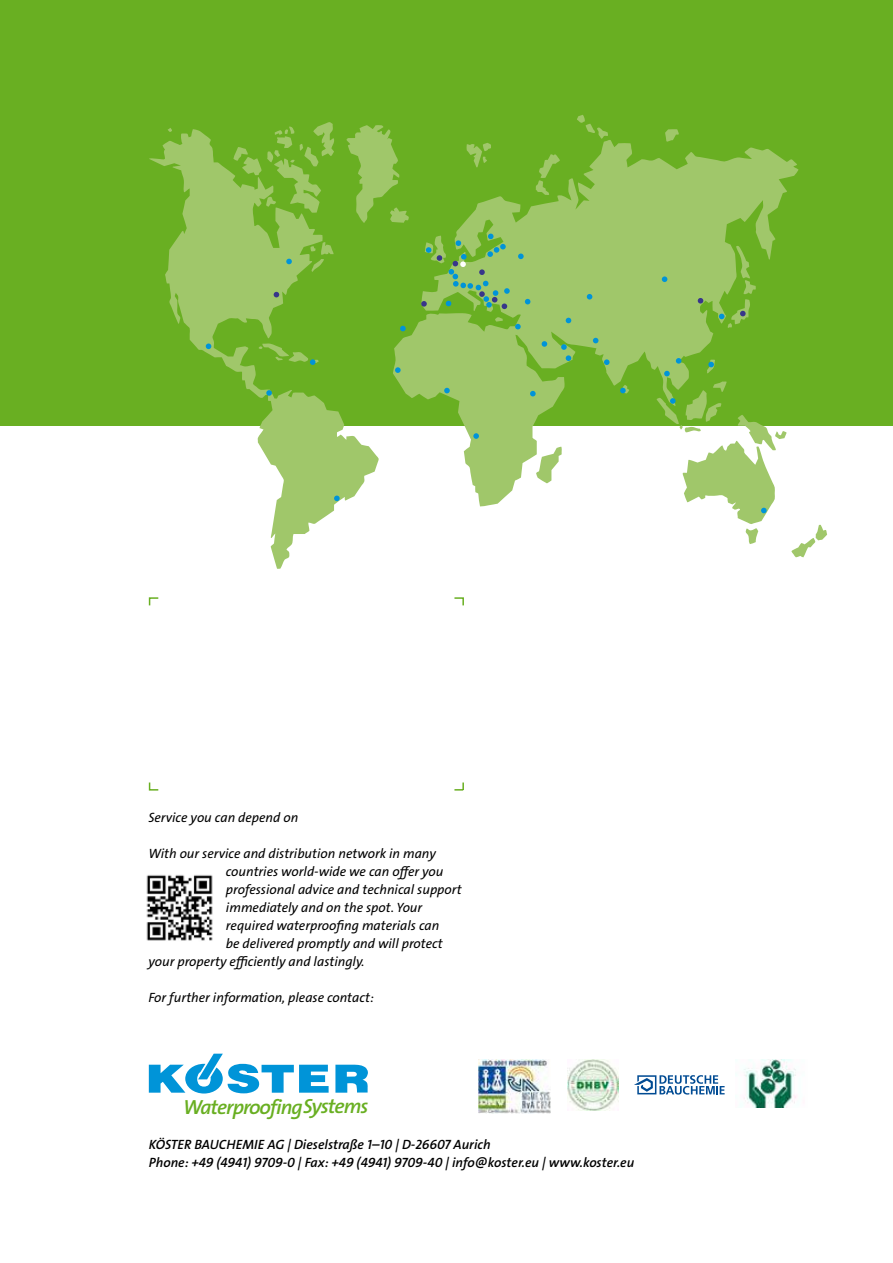
<style>
.page{position:relative;width:893px;height:1263px;background:#fff}
.page>*{position:absolute;margin:0;border:0;box-sizing:border-box;transform-origin:0 0}
.t1{font:20.55px "The Sans LP6 Se Bld IT";letter-spacing:-.05em;color:#69af22}
.t2{font:13.5px "The Sans LP5 Plain IT";color:#000}
.t3{font:13.5px/18px "The Sans LP6 Se Bld IT";color:#000}
</style>
<div class="page">
<div style="left:0;top:0;width:893px;height:425px;background:#69af22"></div>
<svg style="left:335px;top:1065px;width:33px;height:28px"></svg>
<svg style="left:149px;top:1054px;width:180px;height:39px"></svg>
<img style="left:146px;top:875px;width:67px;height:66px">
<img style="left:478px;top:1060px;width:73px;height:53px">
<img style="left:568px;top:1059px;width:51px;height:51px">
<svg style="left:634px;top:1075px;width:91px;height:19px"></svg>
<img style="left:743px;top:1060px;width:54px;height:48px">
<svg style="left:577px;top:115px;width:31px;height:24px"></svg>
<svg style="left:149px;top:129px;width:230px;height:440px"></svg>
<svg style="left:346px;top:125px;width:47px;height:98px"></svg>
<svg style="left:665px;top:129px;width:14px;height:11px"></svg>
<svg style="left:393px;top:140px;width:406px;height:366px;fill:#a0c76a"></svg>
<svg style="left:466px;top:143px;width:25px;height:25px"></svg>
<svg style="left:233px;top:122px;width:101px;height:91px"></svg>
<svg style="left:310px;top:242px;width:24px;height:30px"></svg>
<svg style="left:495px;top:317px;width:8px;height:5px"></svg>
<svg style="left:274px;top:292px;width:5px;height:5px"></svg>
<svg style="left:698px;top:298px;width:5px;height:6px"></svg>
<svg style="left:444px;top:388px;width:6px;height:5px"></svg>
<svg style="left:518px;top:254px;width:6px;height:5px"></svg>
<svg style="left:566px;top:318px;width:5px;height:5px"></svg>
<svg style="left:604px;top:359px;width:6px;height:6px"></svg>
<svg style="left:525px;top:295px;width:5px;height:9px"></svg>
<svg style="left:400px;top:326px;width:6px;height:5px"></svg>
<svg style="left:561px;top:344px;width:10px;height:17px"></svg>
<svg style="left:542px;top:341px;width:5px;height:6px"></svg>
<svg style="left:395px;top:367px;width:6px;height:6px"></svg>
<svg style="left:515px;top:324px;width:6px;height:5px"></svg>
<svg style="left:620px;top:385px;width:9px;height:8px"></svg>
<svg style="left:587px;top:294px;width:5px;height:5px"></svg>
<svg style="left:266px;top:390px;width:6px;height:6px"></svg>
<svg style="left:259px;top:343px;width:60px;height:22px"></svg>
<svg style="left:662px;top:276px;width:5px;height:6px"></svg>
<svg style="left:530px;top:391px;width:6px;height:5px"></svg>
<svg style="left:593px;top:336px;width:8px;height:7px"></svg>
<svg style="left:286px;top:259px;width:6px;height:5px"></svg>
<svg style="left:473px;top:433px;width:6px;height:6px"></svg>
<svg style="left:657px;top:358px;width:170px;height:199px"></svg>
<svg style="left:334px;top:496px;width:6px;height:5px"></svg>
<svg style="left:719px;top:245px;width:37px;height:83px"></svg>
<svg style="left:206px;top:343px;width:5px;height:6px"></svg>
<svg style="left:421px;top:234px;width:89px;height:75px"></svg>
<p class="t2" style="left:148px;top:808px;width:151px">Service you can depend on</p>
<p class="t2" style="left:148px;top:844px;width:289px">With our service and distribution network in many</p>
<p class="t2" style="left:226px;top:862px;width:219px">countries world-wide we can offer you</p>
<p class="t2" style="left:226px;top:880px;width:237px">professional advice and technical support</p>
<p class="t2" style="left:226px;top:898px;width:198px">immediately and on the spot. Your</p>
<p class="t2" style="left:226px;top:916px;width:215px">required waterproofing materials can</p>
<p class="t2" style="left:226px;top:934px;width:218px">be delivered promptly and will protect</p>
<p class="t2" style="left:148px;top:952px;width:218px">your property efficiently and lastingly.</p>
<p class="t2" style="left:148px;top:988px;width:227px">For further information, please contact:</p>
<h1 class="t1" style="left:183px;top:1093px;width:187px">WaterproofingSystems</h1>
<p class="t3" style="left:149px;top:1136px;width:487px">KÖSTER BAUCHEMIE AG | Dieselstraße 1–10 | D-26607 Aurich<br>Phone: +49 (4941) 9709-0 | Fax: +49 (4941) 9709-40 | info@koster.eu | www.koster.eu</p>
</div>
